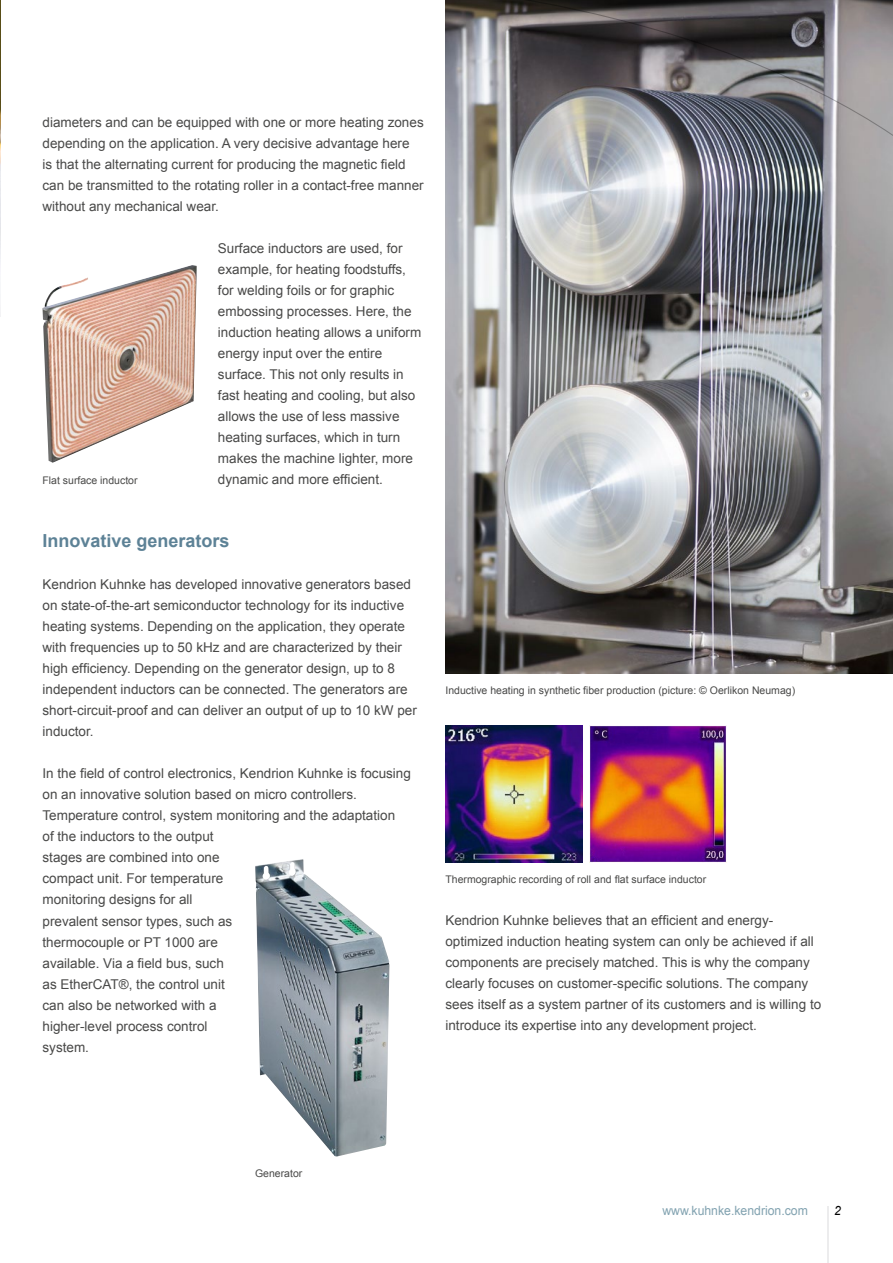
<style>
.page{position:relative;width:893px;height:1263px;background:#fff}
.page>*{position:absolute;margin:0;border:0;box-sizing:border-box;transform-origin:0 0}
.t1{font:700 18px "Arial";color:#5d8296}
.t2{font:13.5px/21px "Arial";color:#494948}
.t3{font:12.75px "Arial";color:#81a2b0;scale:.96 1}
.t4{font:italic 12.75px "Arial";color:#000;scale:.96 1}
.t5{font:10.5px "Arial";color:#494948}
</style>
<div class="page">
<img style="left:0;top:0;width:1px;height:316px">
<img style="left:445px;top:726px;width:137px;height:136px">
<img style="left:590px;top:726px;width:136px;height:136px">
<img style="left:445px;top:210px;width:448px;height:463px">
<img style="left:43px;top:265px;width:154px;height:198px">
<img style="left:255px;top:859px;width:134px;height:297px">
<hr style="left:828px;top:1206px;width:1px;height:57px;background:#ececed">
<svg style="left:0;top:0;width:893px;height:210px"></svg>
<p class="t2" style="left:43px;top:112px;width:383px">diameters and can be equipped with one or more heating zones depending on the application. A very decisive advantage here<br>is that the alternating current for producing the magnetic field can be transmitted to the rotating roller in a contact-free manner without any mechanical wear.</p>
<p class="t2" style="left:218px;top:238px;width:205px">Surface inductors are used, for example, for heating foodstuffs, for welding foils or for graphic embossing processes. Here, the induction heating allows a uniform energy input over the entire surface. This not only results in fast heating and cooling, but also allows the use of less massive heating surfaces, which in turn makes the machine lighter, more dynamic and more efficient.</p>
<p class="t5" style="left:43px;top:474px;width:97px">Flat surface inductor</p>
<h1 class="t1" style="left:43px;top:529px;width:189px">Innovative generators</h1>
<p class="t2" style="left:43px;top:574px;width:376px">Kendrion Kuhnke has developed innovative generators based on state-of-the-art semiconductor technology for its inductive heating systems. Depending on the application, they operate with frequencies up to 50 kHz and are characterized by their high efficiency. Depending on the generator design, up to 8 independent inductors can be connected. The generators are short-circuit-proof and can deliver an output of up to 10 kW per inductor.</p>
<p class="t2" style="left:43px;top:763px;width:370px">In the field of control electronics, Kendrion Kuhnke is focusing on an innovative solution based on micro controllers.<br>Temperature control, system monitoring and the adaptation<br>of the inductors to the output<br>stages are combined into one<br>compact unit. For temperature<br>monitoring designs for all<br>prevalent sensor types, such as<br>thermocouple or PT 1000 are<br>available. Via a field bus, such<br>as EtherCAT®, the control unit<br>can also be networked with a<br>higher-level process control<br>system.</p>
<p class="t5" style="left:445px;top:684px;width:351px">Inductive heating in synthetic fiber production (picture: © Oerlikon Neumag)</p>
<p class="t5" style="left:445px;top:873px;width:262px">Thermographic recording of roll and flat surface inductor</p>
<p class="t2" style="left:445px;top:910px;width:377px">Kendrion Kuhnke believes that an efficient and energy&shy;optimized induction heating system can only be achieved if all components are precisely matched. This is why the company clearly focuses on customer-specific solutions. The company sees itself as a system partner of its customers and is willing to introduce its expertise into any development project.</p>
<p class="t5" style="left:255px;top:1167px;width:49px">Generator</p>
<p class="t3" style="left:662px;top:1202px;width:153px">www.kuhnke.kendrion.com</p>
<p class="t4" style="left:834px;top:1203px;width:9px">2</p>
</div>
